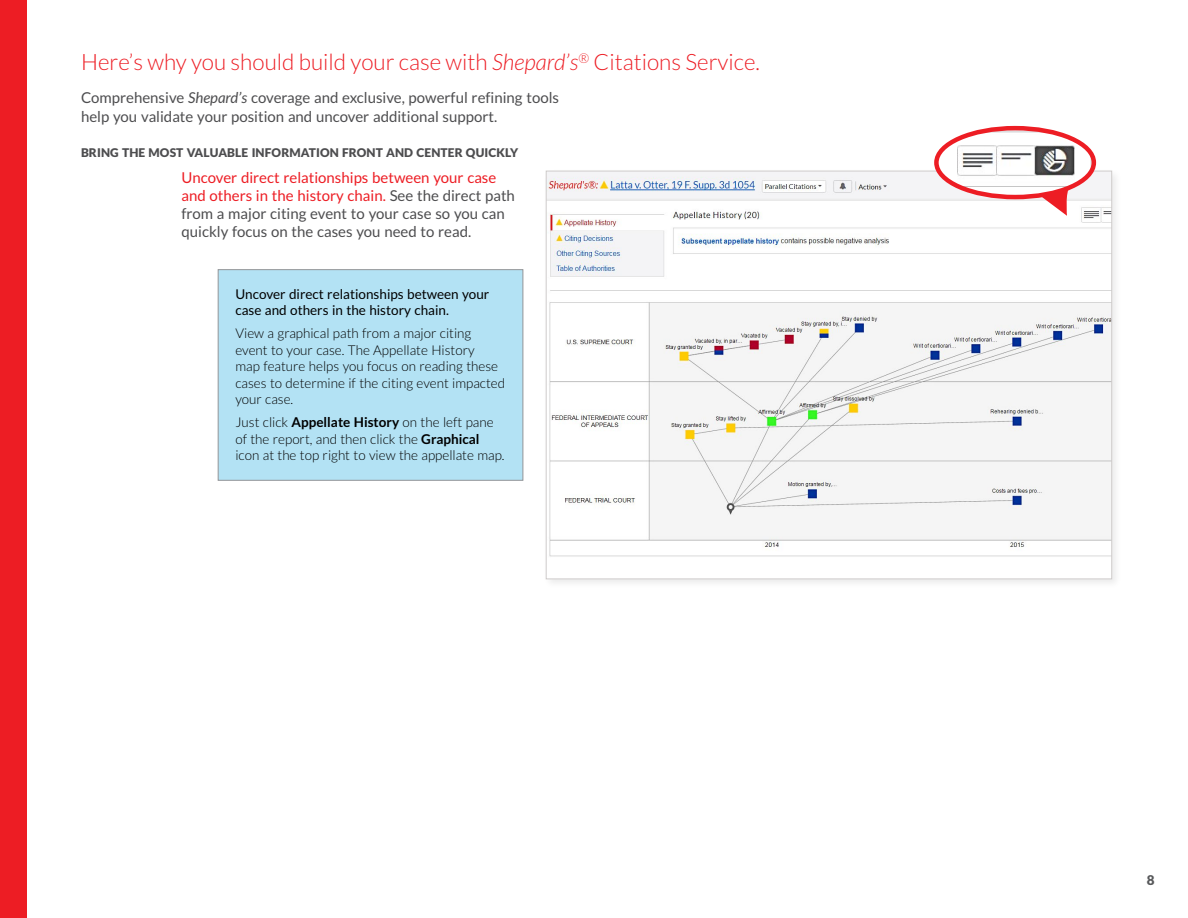
<style>
.page{position:relative;width:1188px;height:918px;background:#fff}
.page>*{position:absolute;margin:0;border:0;box-sizing:border-box;transform-origin:0 0}
.t1{font:300 22.5px "Lato";color:#ed1d24}
.t2{font:15px/18px "Lato";color:#4d4d4f}
.t3{font:300 13.5px/16.5px "Lato";color:#000}
.t4{font:13.5px/16.5px "Lato";color:#000}
.t5{font:900 13.5px "Lato";color:#58595b}
.t6{font:900 12px "Lato";letter-spacing:.01em;color:#4d4d4f}
.s1{font-style:italic}
.s2{color:#ed1d24}
.s3{font-weight:700}
</style>
<div class="page">
<div style="left:0;top:0;width:27px;height:918px;background:#ed1d24"></div>
<div style="left:543px;top:168px;width:579px;height:421px;background:#000;opacity:.08"></div>
<img style="left:548px;top:173px;width:562px;height:404px">
<svg style="left:936px;top:128px;width:156px;height:88px"></svg>
<div style="left:218px;top:269px;width:305px;height:212px;background:#b3e2f4;border:1px solid #939598"></div>
<h1 class="t1" style="left:81px;top:50px;width:681px">Here’s why you should build your case with <span class="s1">Shepard’s</span><sup>®</sup> Citations Service.</h1>
<p class="t2" style="left:81px;top:88px;width:480px;line-height:19.5px">Comprehensive <span class="s1">Shepard’s</span> coverage and exclusive, powerful refining tools help you validate your position and uncover additional support.</p>
<p class="t6" style="left:81px;top:146px;width:439px">BRING THE MOST VALUABLE INFORMATION FRONT AND CENTER QUICKLY</p>
<p class="t2" style="left:181px;top:168px;width:335px"><span class="s2">Uncover direct relationships between your case and others in the history chain.</span> See the direct path from a major citing event to your case so you can quickly focus on the cases you need to read.</p>
<p class="t4" style="left:235px;top:286px;width:255px">Uncover direct relationships between your case and others in the history chain.</p>
<p class="t3" style="left:235px;top:325px;width:271px">View a graphical path from a major citing event to your case. The Appellate History<br>map feature helps you focus on reading these cases to determine if the citing event impacted your case.</p>
<p class="t3" style="left:235px;top:414px;width:271px">Just click <span class="s3">Appellate History</span> on the left pane of the report, and then click the <span class="s3">Graphical </span>icon at the top right to view the appellate map.</p>
<p class="t5" style="left:1147px;top:872px;width:9px">8</p>
</div>
